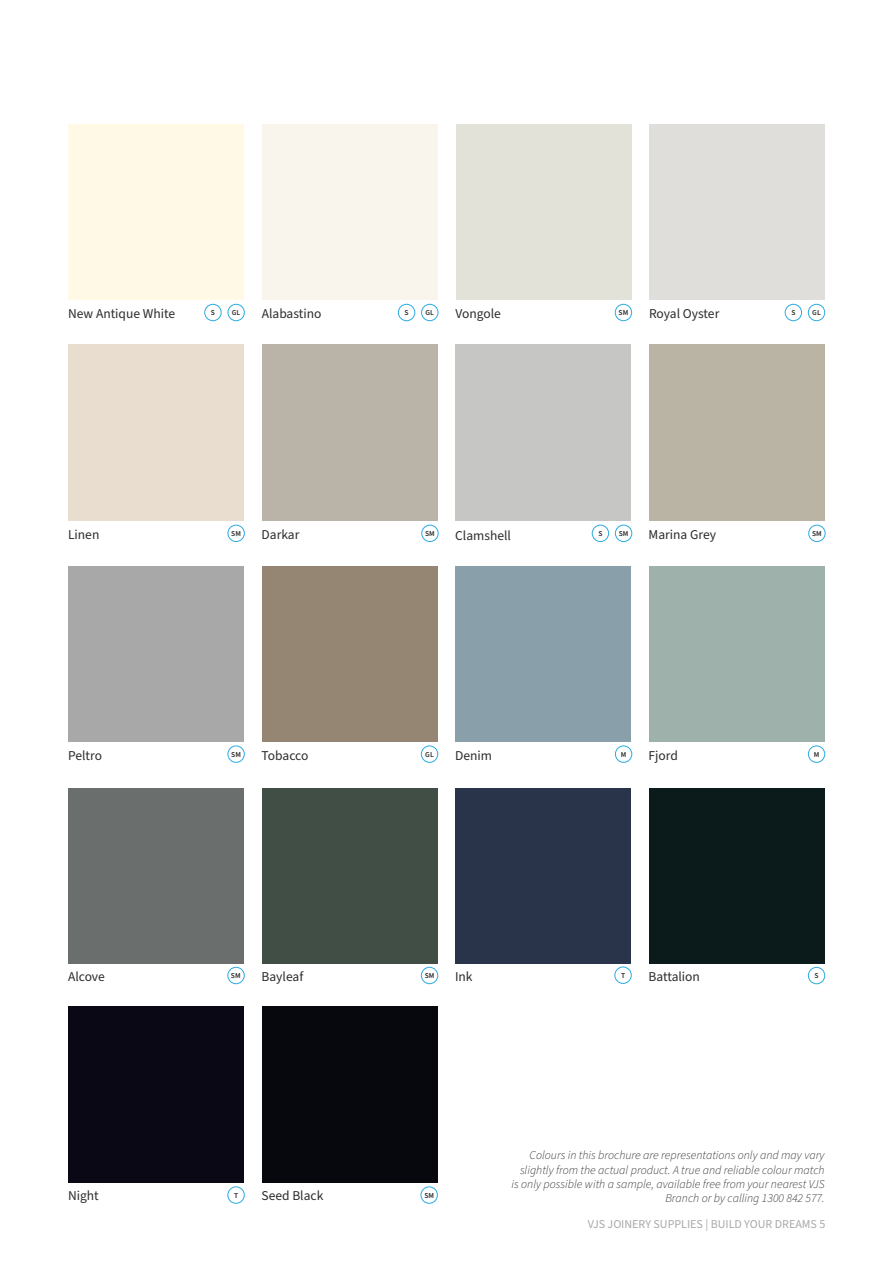
<style>
.page{position:relative;width:893px;height:1263px;background:#fff}
.page>*{position:absolute;margin:0;border:0;box-sizing:border-box;transform-origin:0 0}
.t1{font:13.5px "Source Sans Pro";color:#2c2c2c}
.t2{font:13.5px "Source Sans Pro";letter-spacing:-.02em;color:#2c2c2c}
.t3{font:italic 300 12px/14.4px "Source Sans Pro";color:#2c2c2c;text-align:right}
.t4{font:12px "Source Sans Pro";color:#a7a9ac}
.t5{font:600 7.5px "Source Sans Pro";color:#2c2c2c}
</style>
<div class="page">
<div style="left:228px;top:525px;width:17px;height:17px;border:1px solid #2babe2;border-radius:50%"></div>
<div style="left:68px;top:345px;width:176px;height:176px;background:#e9ddcf"></div>
<div style="left:422px;top:525px;width:16px;height:17px;border:1px solid #2babe2;border-radius:50%"></div>
<div style="left:262px;top:345px;width:176px;height:176px;background:#bab4a8"></div>
<div style="left:592px;top:525px;width:17px;height:17px;border:1px solid #2babe2;border-radius:50%"></div>
<div style="left:615px;top:525px;width:17px;height:17px;border:1px solid #2babe2;border-radius:50%"></div>
<div style="left:456px;top:345px;width:175px;height:176px;background:#c6c6c4"></div>
<div style="left:808px;top:525px;width:17px;height:17px;border:1px solid #2babe2;border-radius:50%"></div>
<div style="left:649px;top:344px;width:176px;height:176px;background:#bab4a4"></div>
<div style="left:615px;top:746px;width:17px;height:16px;border:1px solid #2babe2;border-radius:50%"></div>
<div style="left:808px;top:746px;width:17px;height:16px;border:1px solid #2babe2;border-radius:50%"></div>
<div style="left:228px;top:746px;width:16px;height:16px;border:1px solid #2babe2;border-radius:50%"></div>
<div style="left:421px;top:746px;width:17px;height:16px;border:1px solid #2babe2;border-radius:50%"></div>
<div style="left:68px;top:566px;width:176px;height:176px;background:#a8a8a8"></div>
<div style="left:262px;top:566px;width:176px;height:176px;background:#958673"></div>
<div style="left:456px;top:566px;width:175px;height:176px;background:#899faa"></div>
<div style="left:649px;top:566px;width:176px;height:176px;background:#9eb1ab"></div>
<div style="left:398px;top:304px;width:17px;height:17px;border:1px solid #2babe2;border-radius:50%"></div>
<div style="left:785px;top:304px;width:17px;height:17px;border:1px solid #2babe2;border-radius:50%"></div>
<div style="left:421px;top:304px;width:17px;height:17px;border:1px solid #2babe2;border-radius:50%"></div>
<div style="left:808px;top:304px;width:17px;height:17px;border:1px solid #2babe2;border-radius:50%"></div>
<div style="left:262px;top:124px;width:176px;height:176px;background:#f9f5ec"></div>
<div style="left:615px;top:304px;width:17px;height:17px;border:1px solid #2babe2;border-radius:50%"></div>
<div style="left:456px;top:124px;width:175px;height:176px;background:#e2e2d8"></div>
<div style="left:649px;top:124px;width:176px;height:176px;background:#dfdeda"></div>
<div style="left:205px;top:304px;width:16px;height:17px;border:1px solid #2babe2;border-radius:50%"></div>
<div style="left:228px;top:304px;width:17px;height:17px;border:1px solid #2babe2;border-radius:50%"></div>
<div style="left:68px;top:124px;width:176px;height:175px;background:#fff9e6"></div>
<div style="left:68px;top:1006px;width:176px;height:176px;background:#0a0815"></div>
<div style="left:262px;top:1006px;width:176px;height:176px;background:#07080d"></div>
<div style="left:421px;top:1187px;width:17px;height:16px;border:1px solid #2babe2;border-radius:50%"></div>
<div style="left:228px;top:1187px;width:16px;height:16px;border:1px solid #2babe2;border-radius:50%"></div>
<div style="left:68px;top:788px;width:176px;height:175px;background:#6a6e6d"></div>
<div style="left:228px;top:967px;width:16px;height:17px;border:1px solid #2babe2;border-radius:50%"></div>
<div style="left:262px;top:788px;width:176px;height:175px;background:#414e45"></div>
<div style="left:421px;top:967px;width:17px;height:17px;border:1px solid #2babe2;border-radius:50%"></div>
<div style="left:455px;top:788px;width:176px;height:175px;background:#29344a"></div>
<div style="left:615px;top:967px;width:16px;height:16px;border:1px solid #2babe2;border-radius:50%"></div>
<div style="left:649px;top:788px;width:176px;height:175px;background:#0b1b1b"></div>
<div style="left:808px;top:967px;width:17px;height:17px;border:1px solid #2babe2;border-radius:50%"></div>
<p class="t1" style="left:68px;top:304px;width:109px">New Antique White</p>
<p class="t5" style="left:232px;top:307px;width:10px">GL</p>
<p class="t5" style="left:426px;top:307px;width:10px">GL</p>
<p class="t5" style="left:619px;top:307px;width:11px">SM</p>
<p class="t5" style="left:812px;top:307px;width:10px">GL</p>
<p class="t1" style="left:262px;top:304px;width:61px">Alabastino</p>
<p class="t1" style="left:455px;top:304px;width:47px">Vongole</p>
<p class="t1" style="left:649px;top:304px;width:72px">Royal Oyster</p>
<p class="t5" style="left:211px;top:307px;width:6px">S</p>
<p class="t5" style="left:405px;top:307px;width:6px">S</p>
<p class="t5" style="left:791px;top:307px;width:6px">S</p>
<p class="t1" style="left:68px;top:525px;width:33px">Linen</p>
<p class="t5" style="left:231px;top:529px;width:11px">SM</p>
<p class="t1" style="left:262px;top:525px;width:39px">Darkar</p>
<p class="t5" style="left:425px;top:529px;width:11px">SM</p>
<p class="t1" style="left:455px;top:527px;width:57px">Clamshell</p>
<p class="t5" style="left:598px;top:529px;width:6px">S</p>
<p class="t5" style="left:619px;top:529px;width:11px">SM</p>
<p class="t1" style="left:649px;top:526px;width:69px">Marina Grey</p>
<p class="t5" style="left:812px;top:529px;width:11px">SM</p>
<p class="t1" style="left:68px;top:746px;width:35px">Peltro</p>
<p class="t5" style="left:231px;top:749px;width:11px">SM</p>
<p class="t2" style="left:262px;top:746px;width:48px">Tobacco</p>
<p class="t5" style="left:425px;top:749px;width:10px">GL</p>
<p class="t1" style="left:455px;top:746px;width:38px">Denim</p>
<p class="t5" style="left:621px;top:749px;width:7px">M</p>
<p class="t1" style="left:648px;top:746px;width:31px">Fjord</p>
<p class="t5" style="left:814px;top:749px;width:7px">M</p>
<p class="t1" style="left:68px;top:967px;width:38px">Alcove</p>
<p class="t5" style="left:231px;top:971px;width:11px">SM</p>
<p class="t1" style="left:262px;top:968px;width:43px">Bayleaf</p>
<p class="t5" style="left:425px;top:971px;width:11px">SM</p>
<p class="t1" style="left:455px;top:967px;width:19px">Ink</p>
<p class="t5" style="left:621px;top:970px;width:6px">T</p>
<p class="t1" style="left:648px;top:967px;width:53px">Battalion</p>
<p class="t5" style="left:814px;top:971px;width:6px">S</p>
<p class="t1" style="left:68px;top:1187px;width:32px">Night</p>
<p class="t5" style="left:234px;top:1190px;width:6px">T</p>
<p class="t1" style="left:262px;top:1187px;width:63px">Seed Black</p>
<p class="t5" style="left:424px;top:1190px;width:11px">SM</p>
<p class="t3" style="left:511px;top:1148px;width:315px">Colours in this brochure are representations only and may vary slightly from the actual product. A true and reliable colour match is only possible with a sample, available free from your nearest VJS Branch or by calling 1300 842 577.</p>
<p class="t4" style="left:588px;top:1216px;width:239px">VJS JOINERY SUPPLIES | BUILD YOUR DREAMS 5</p>
</div>
